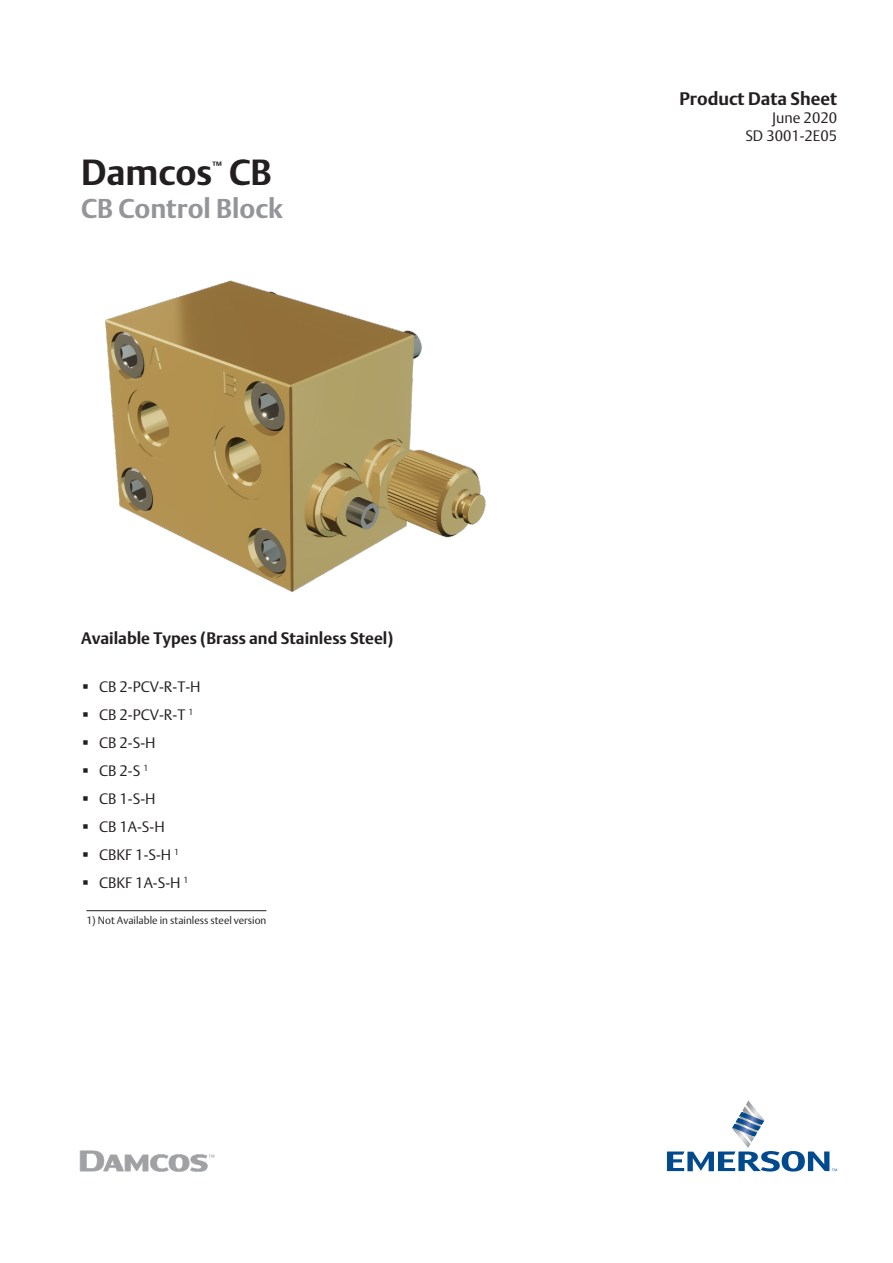
<style>
.page{position:relative;width:893px;height:1263px;background:#fff}
.page>*{position:absolute;margin:0;border:0;box-sizing:border-box;transform-origin:0 0}
.t1{font:700 36px "DTL Argo T";color:#231f20}
.Subhead{font:700 27px "DTL Argo T";color:#939598}
.t2{font:700 18px "DTL Argo T";color:#231f20}
.Leader_text{font:700 16.5px "DTL Argo T";color:#231f20}
.Bulleted_body_text{font:15px/18px "DTL Argo T Light";color:#231f20;text-align:right}
.Footnote_2{font:10.5px "DTL Argo T Light";color:#231f20}
.t3{font:700 10.5px "DTL Argo T";color:#231f20}
</style>
<div class="page">
<img style="left:79px;top:1150px;width:136px;height:22px">
<svg style="left:667px;top:1100px;width:170px;height:71px"></svg>
<hr style="left:86px;top:910px;width:180px;height:1px;background:#231f20">
<img style="left:105px;top:280px;width:381px;height:312px">
<p class="t1" style="left:81px;top:151px;width:133px">Damcos</p>
<p class="t3" style="left:212px;top:159px;width:11px">™</p>
<p class="t1" style="left:229px;top:151px;width:44px">CB</p>
<p class="Subhead" style="left:81px;top:192px;width:204px">CB Control Block</p>
<p class="Leader_text" style="left:81px;top:629px;width:314px">Available Types (Brass and Stainless Steel)</p>
<p class="Bulleted_body_text" style="left:99px;top:677px;width:103px">CB 2-PCV-R-T-H</p>
<p class="Bulleted_body_text" style="left:99px;top:705px;width:96px">CB 2-PCV-R-T <sup>1</sup></p>
<p class="Bulleted_body_text" style="left:99px;top:733px;width:58px">CB 2-S-H</p>
<p class="Bulleted_body_text" style="left:99px;top:761px;width:51px">CB 2-S <sup>1</sup></p>
<p class="Bulleted_body_text" style="left:99px;top:790px;width:58px">CB 1-S-H</p>
<p class="Bulleted_body_text" style="left:99px;top:818px;width:67px">CB 1A-S-H</p>
<p class="Bulleted_body_text" style="left:99px;top:846px;width:82px">CBKF 1-S-H <sup>1</sup></p>
<p class="Bulleted_body_text" style="left:99px;top:874px;width:91px">CBKF 1A-S-H <sup>1</sup></p>
<p class="Footnote_2" style="left:86px;top:914px;width:181px">1) Not Available in stainless steel version</p>
<p class="t2" style="left:679px;top:88px;width:159px">Product Data Sheet</p>
<p class="Bulleted_body_text" style="left:745px;top:109px;width:93px">June 2020<br>SD 3001-2E05</p>
</div>
